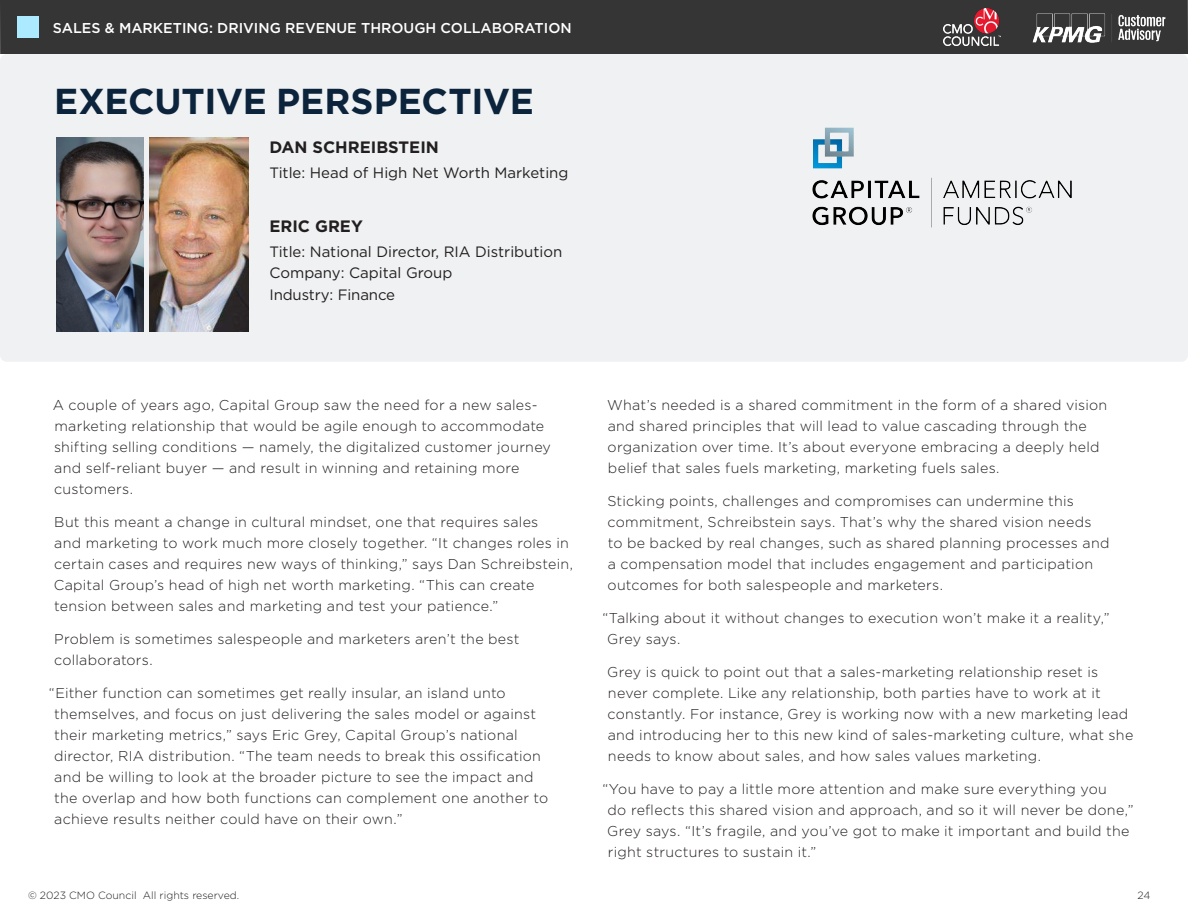
<style>
.page{position:relative;width:1188px;height:918px;background:#fff}
.page>*{position:absolute;margin:0;border:0;box-sizing:border-box;transform-origin:0 0}
.t1{font:700 36px "Gotham";letter-spacing:-.005em;color:#0c233c}
.t2{font:700 16.5px "Gotham";color:#231f20}
.t3{font:15px/21.8px "Gotham";color:#231f20}
.t4{font:300 14.25px/21px "Gotham";letter-spacing:.015em;color:#231f20}
.t5{font:500 14.25px "Gotham";color:#fff}
.t6{font:300 10.5px "Gotham";color:#231f20}
</style>
<div class="page">
<div style="left:0;top:0;width:1188px;height:54px;background:#363536"></div>
<div style="left:17px;top:16px;width:22px;height:22px;background:#aceaff"></div>
<img style="left:944px;top:9px;width:57px;height:36px">
<img style="left:1032px;top:13px;width:134px;height:30px">
<div style="left:0;top:54px;width:1188px;height:308px;background:#eff1f2;border-radius:7px"></div>
<img style="left:812px;top:127px;width:259px;height:101px">
<img style="left:57px;top:137px;width:86px;height:194px">
<img style="left:150px;top:137px;width:99px;height:194px">
<p class="t5" style="left:53px;top:18px;width:520px">SALES &amp; MARKETING: DRIVING REVENUE THROUGH COLLABORATION</p>
<h1 class="t1" style="left:54px;top:78px;width:482px">EXECUTIVE PERSPECTIVE</h1>
<p class="t2" style="left:269px;top:136px;width:171px">DAN SCHREIBSTEIN</p>
<p class="t3" style="left:269px;top:161px;width:301px">Title: Head of High Net Worth Marketing</p>
<p class="t2" style="left:269px;top:215px;width:95px">ERIC GREY</p>
<p class="t3" style="left:269px;top:240px;width:294px">Title: National Director, RIA Distribution<br>Company: Capital Group<br>Industry: Finance</p>
<p class="t4" style="left:53px;top:394px;width:500px">A couple of years ago, Capital Group saw the need for a new sales&shy;marketing relationship that would be agile enough to accommodate shifting selling conditions — namely, the digitalized customer journey and self-reliant buyer — and result in winning and retaining more customers.</p>
<p class="t4" style="left:54px;top:511px;width:521px">But this meant a change in cultural mindset, one that requires sales<br>and marketing to work much more closely together. “It changes roles in certain cases and requires new ways of thinking,” says Dan Schreibstein, Capital Group’s head of high net worth marketing. “This can create tension between sales and marketing and test your patience.”</p>
<p class="t4" style="left:54px;top:628px;width:467px">Problem is sometimes salespeople and marketers aren’t the best collaborators.</p>
<p class="t4" style="left:54px;top:682px;width:496px;text-indent:-5px">“Either function can sometimes get really insular, an island unto themselves, and focus on just delivering the sales model or against their marketing metrics,” says Eric Grey, Capital Group’s national director, RIA distribution. “The team needs to break this ossification and be willing to look at the broader picture to see the impact and the overlap and how both functions can complement one another to achieve results neither could have on their own.”</p>
<p class="t4" style="left:607px;top:394px;width:502px">What’s needed is a shared commitment in the form of a shared vision and shared principles that will lead to value cascading through the organization over time. It’s about everyone embracing a deeply held belief that sales fuels marketing, marketing fuels sales.</p>
<p class="t4" style="left:607px;top:490px;width:504px">Sticking points, challenges and compromises can undermine this commitment, Schreibstein says. That’s why the shared vision needs<br>to be backed by real changes, such as shared planning processes and a compensation model that includes engagement and participation outcomes for both salespeople and marketers.</p>
<p class="t4" style="left:607px;top:607px;width:504px;text-indent:-5px">“Talking about it without changes to execution won’t make it a reality,”<br>Grey says.</p>
<p class="t4" style="left:607px;top:661px;width:528px">Grey is quick to point out that a sales-marketing relationship reset is never complete. Like any relationship, both parties have to work at it constantly. For instance, Grey is working now with a new marketing lead and introducing her to this new kind of sales-marketing culture, what she needs to know about sales, and how sales values marketing.</p>
<p class="t4" style="left:607px;top:778px;width:528px;text-indent:-5px">“You have to pay a little more attention and make sure everything you<br>do reflects this shared vision and approach, and so it will never be done,” Grey says. “It’s fragile, and you’ve got to make it important and build the right structures to sustain it.”</p>
<p class="t6" style="left:28px;top:889px;width:213px">© 2023 CMO Council All rights reserved.</p>
<p class="t6" style="left:1137px;top:889px;width:14px">24</p>
</div>
